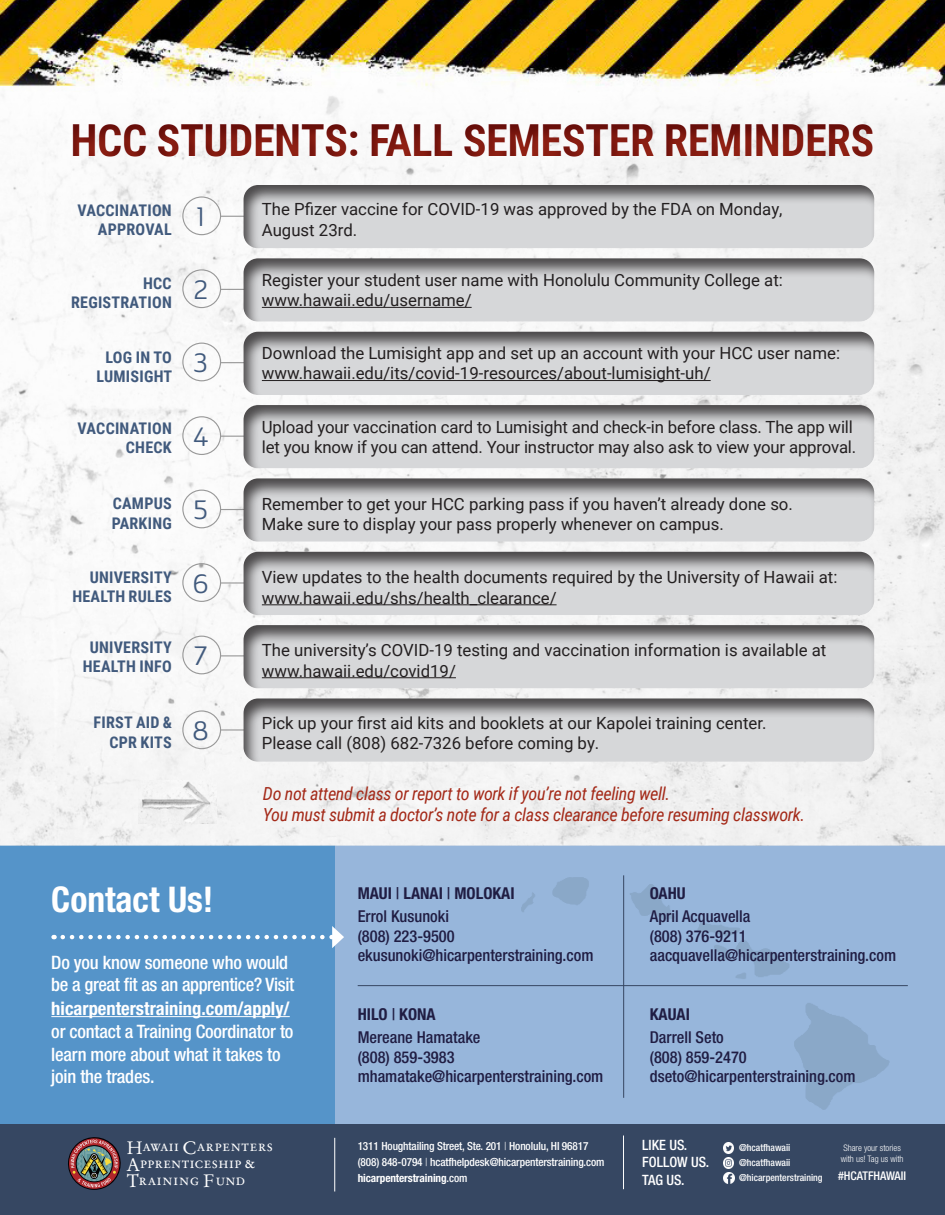
<style>
.page{position:relative;width:945px;height:1215px;background:#fff}
.page>*{position:absolute;margin:0;border:0;box-sizing:border-box;transform-origin:0 0}
.t1{font:700 44.25px "Roboto Condensed";letter-spacing:-.01em;color:#a42a19}
.t2{font:700 condensed 35.4px "Helvetica Neue LT Std";color:#fff}
.t3{font:26.25px "Ainslie Sans Nor Reg";color:#415a7d}
.t4{font:18.75px/16.8px "Garamond No 2 SCT";color:#fff}
.t5{font:500 condensed 18.45px/22.8px "Helvetica Neue LT Std";letter-spacing:-.01em;color:#fff}
.t6{font:italic 18px/21.6px "Roboto Condensed";letter-spacing:-.02em;color:#a42a19}
.t7{font:16.8px/20.1px "Roboto";color:#231f20}
.t8{font:16.8px/16.8px "Garamond No 2 SCT";letter-spacing:.03em;color:#fff}
.t9{font:500 condensed 16.35px/19.6px "Helvetica Neue LT Std";color:#201d43}
.t10{font:700 condensed 16.35px/23.1px "Helvetica Neue LT Std";color:#201d43}
.t11{font:700 16.05px/19.2px "Roboto Condensed";letter-spacing:.015em;color:#415a7d;text-align:right}
.t12{font:500 condensed 14.25px/17.1px "Helvetica Neue LT Std";color:#fff}
.t13{font:500 condensed 12px "Helvetica Neue LT Std";color:#fff}
.t14{font:500 condensed 11.25px/16px "Helvetica Neue LT Std";letter-spacing:-.01em;color:#fff}
.t15{font:500 condensed 9.75px/15px "Helvetica Neue LT Std";color:#fff}
.t16{font:300 condensed 9px/10.8px "Helvetica Neue LT Std";color:#fff;text-align:center}
.s1{font-weight:700}
.s2{font-weight:500}
.s3{font-size:19.65px}
.s4{font-weight:300}
</style>
<div class="page">
<div style="left:0;top:1123px;width:945px;height:92px;background:#364762"></div>
<hr style="left:334px;top:1138px;width:1px;height:54px;background:#fff">
<hr style="left:623px;top:1136px;width:1px;height:53px;background:#fff">
<svg style="left:723px;top:1142px;width:11px;height:41px"></svg>
<svg style="left:68px;top:1137px;width:53px;height:53px"></svg>
<div style="left:334px;top:845px;width:611px;height:278px;background:#97b6db"></div>
<hr style="left:623px;top:875px;width:1px;height:223px;background:#364762">
<hr style="left:358px;top:985px;width:550px;height:1px;background:#364762">
<div style="left:0;top:845px;width:334px;height:278px;background:#5594c9"></div>
<hr style="left:51px;top:1016px;width:239px;height:1px;background:#fff">
<svg style="left:63px;top:926px;width:281px;height:22px"></svg>
<img style="left:0;top:212px;width:945px;height:633px">
<img style="left:0;top:0;width:945px;height:212px">
<img style="left:139px;top:781px;width:77px;height:43px">
<div style="left:182px;top:196px;width:39px;height:39px;border:1px solid #999;border-radius:50%"></div>
<svg style="left:221px;top:216px;width:22px;height:1px"></svg>
<div style="left:182px;top:416px;width:39px;height:39px;border:1px solid #999;border-radius:50%"></div>
<svg style="left:221px;top:436px;width:22px;height:1px"></svg>
<div style="left:182px;top:269px;width:39px;height:39px;border:1px solid #999;border-radius:50%"></div>
<svg style="left:221px;top:289px;width:22px;height:1px"></svg>
<div style="left:182px;top:343px;width:39px;height:38px;border:1px solid #999;border-radius:50%"></div>
<svg style="left:221px;top:362px;width:22px;height:1px"></svg>
<div style="left:182px;top:490px;width:39px;height:38px;border:1px solid #999;border-radius:50%"></div>
<svg style="left:221px;top:509px;width:22px;height:1px"></svg>
<div style="left:182px;top:563px;width:39px;height:39px;border:1px solid #999;border-radius:50%"></div>
<hr style="left:221px;top:582px;width:23px;height:2px;background:#999">
<div style="left:182px;top:636px;width:39px;height:38px;border:1px solid #999;border-radius:50%"></div>
<svg style="left:221px;top:655px;width:22px;height:1px"></svg>
<div style="left:182px;top:710px;width:39px;height:39px;border:1px solid #999;border-radius:50%"></div>
<hr style="left:221px;top:729px;width:23px;height:2px;background:#999">
<div style="left:243px;top:183px;width:631px;height:66px;background:#231f20;opacity:.75"></div>
<div style="left:243px;top:403px;width:631px;height:66px;background:#231f20;opacity:.75"></div>
<div style="left:243px;top:256px;width:631px;height:67px;background:#231f20;opacity:.75"></div>
<hr style="left:262px;top:307px;width:210px;height:1px;background:#231f20">
<div style="left:243px;top:329px;width:631px;height:66px;background:#231f20;opacity:.75"></div>
<hr style="left:262px;top:380px;width:449px;height:1px;background:#231f20">
<div style="left:243px;top:477px;width:631px;height:66px;background:#231f20;opacity:.75"></div>
<div style="left:243px;top:550px;width:631px;height:66px;background:#231f20;opacity:.75"></div>
<hr style="left:262px;top:604px;width:295px;height:1px;background:#231f20">
<div style="left:243px;top:622px;width:631px;height:68px;background:#231f20;opacity:.75"></div>
<hr style="left:262px;top:677px;width:194px;height:1px;background:#231f20">
<div style="left:243px;top:696px;width:631px;height:66px;background:#231f20;opacity:.75"></div>
<div style="left:36px;top:108px;width:909px;height:61px;background:#7f1d30;opacity:.75"></div>
<h1 class="t1" style="left:71px;top:109px;width:805px">HCC STUDENTS: FALL SEMESTER REMINDERS</h1>
<p class="t11" style="left:77px;top:200px;width:96px">VACCINATION<br>APPROVAL</p>
<p class="t3" style="left:196px;top:201px;width:10px">1</p>
<p class="t7" style="left:262px;top:199px;width:522px">The Pfizer vaccine for COVID-19 was approved by the FDA on Monday,<br>August 23rd.</p>
<p class="t11" style="left:71px;top:273px;width:102px">HCC<br>REGISTRATION</p>
<p class="t11" style="left:96px;top:347px;width:77px;text-align:center">LOG IN TO<br>LUMISIGHT</p>
<p class="t3" style="left:193px;top:274px;width:16px">2</p>
<p class="t3" style="left:193px;top:347px;width:16px">3</p>
<p class="t7" style="left:262px;top:269px;width:523px">Register your student user name with Honolulu Community College at: www.hawaii.edu/username/</p>
<p class="t7" style="left:262px;top:343px;width:580px">Download the Lumisight app and set up an account with your HCC user name: www.hawaii.edu/its/covid-19-resources/about-lumisight-uh/</p>
<p class="t11" style="left:78px;top:418px;width:96px">VACCINATION<br>CHECK</p>
<p class="t3" style="left:193px;top:421px;width:17px">4</p>
<p class="t7" style="left:262px;top:417px;width:596px">Upload your vaccination card to Lumisight and check-in before class. The app will let you know if you can attend. Your instructor may also ask to view your approval.</p>
<p class="t11" style="left:112px;top:493px;width:62px;text-align:left">CAMPUS<br>PARKING</p>
<p class="t3" style="left:193px;top:494px;width:16px">5</p>
<p class="t11" style="left:72px;top:567px;width:101px">UNIVERSITY<br>HEALTH RULES</p>
<p class="t3" style="left:193px;top:568px;width:18px">6</p>
<p class="t11" style="left:83px;top:637px;width:91px;text-align:center">UNIVERSITY<br>HEALTH INFO</p>
<p class="t3" style="left:194px;top:640px;width:15px">7</p>
<p class="t11" style="left:94px;top:713px;width:80px">FIRST AID &amp;<br>CPR KITS</p>
<p class="t3" style="left:192px;top:715px;width:18px">8</p>
<p class="t7" style="left:262px;top:493px;width:533px">Remember to get your HCC parking pass if you haven’t already done so.<br>Make sure to display your pass properly whenever on campus.</p>
<p class="t7" style="left:262px;top:567px;width:577px">View updates to the health documents required by the University of Hawaii at: www.hawaii.edu/shs/health_clearance/</p>
<p class="t7" style="left:262px;top:640px;width:566px">The university’s COVID-19 testing and vaccination information is available at www.hawaii.edu/covid19/</p>
<p class="t7" style="left:262px;top:712px;width:506px">Pick up your first aid kits and booklets at our Kapolei training center.<br>Please call (808) 682-7326 before coming by.</p>
<p class="t6" style="left:263px;top:782px;width:544px">Do not attend class or report to work if you’re not feeling well.<br>You must submit a doctor’s note for a class clearance before resuming classwork.</p>
<p class="t2" style="left:51px;top:878px;width:164px">Contact Us!</p>
<p class="t5" style="left:51px;top:951px;width:244px">Do you know someone who would be a great fit as an apprentice? Visit <span class="s1">hicarpenterstraining.com/apply/ </span>or contact a Training Coordinator to learn more about what it takes to join the trades.</p>
<p class="t10" style="left:358px;top:881px;width:158px">MAUI <span class="s2">|</span> LANAI <span class="s2">|</span> MOLOKAI<br><span class="s2">Errol Kusunoki</span></p>
<p class="t9" style="left:358px;top:926px;width:237px">(808) 223-9500 ekusunoki@hicarpenterstraining.com</p>
<p class="t9" style="left:358px;top:1002px;width:124px;line-height:23.1px"><span class="s1">HILO</span> | <span class="s1">KONA<br></span>Mereane Hamatake</p>
<p class="t9" style="left:358px;top:1047px;width:247px">(808) 859-3983 mhamatake@hicarpenterstraining.com</p>
<p class="t9" style="left:650px;top:881px;width:102px;line-height:23.1px"><span class="s1">OAHU<br></span>April Acquavella</p>
<p class="t9" style="left:650px;top:926px;width:248px">(808) 376-9211 aacquavella@hicarpenterstraining.com</p>
<p class="t9" style="left:650px;top:1002px;width:76px;line-height:23.1px"><span class="s1">KAUAI<br></span>Darrell Seto</p>
<p class="t9" style="left:650px;top:1047px;width:207px">(808) 859-2470 dseto@hicarpenterstraining.com</p>
<p class="t4" style="left:127px;top:1140px;width:17px">H</p>
<p class="t4" style="left:183px;top:1140px;width:15px">C</p>
<p class="t4" style="left:127px;top:1156px;width:15px">A<br>T</p>
<p class="t8" style="left:139px;top:1137px;width:136px">awaii arpenters pprenticeship <span class="s3">&amp; </span>raining und</p>
<p class="t4" style="left:203px;top:1173px;width:13px">F</p>
<p class="t14" style="left:358px;top:1138px;width:248px">1311 Houghtailing Street, Ste. 201 <span class="s4">|</span> Honolulu, HI 96817 (808) 848-0794 <span class="s4">|</span> hcatfhelpdesk@hicarpenterstraining.com <span class="s1">hicarpenterstraining</span>.com</p>
<p class="t12" style="left:642px;top:1137px;width:69px">LIKE US.<br>FOLLOW US.<br>TAG US.</p>
<p class="t16" style="left:841px;top:1143px;width:64px">Share your stories with us! Tag us with</p>
<p class="t15" style="left:739px;top:1140px;width:85px">@hcatfhawaii @hcatfhawaii @hicarpenterstraining</p>
<p class="t13" style="left:838px;top:1168px;width:69px">#HCATFHAWAII</p>
</div>
